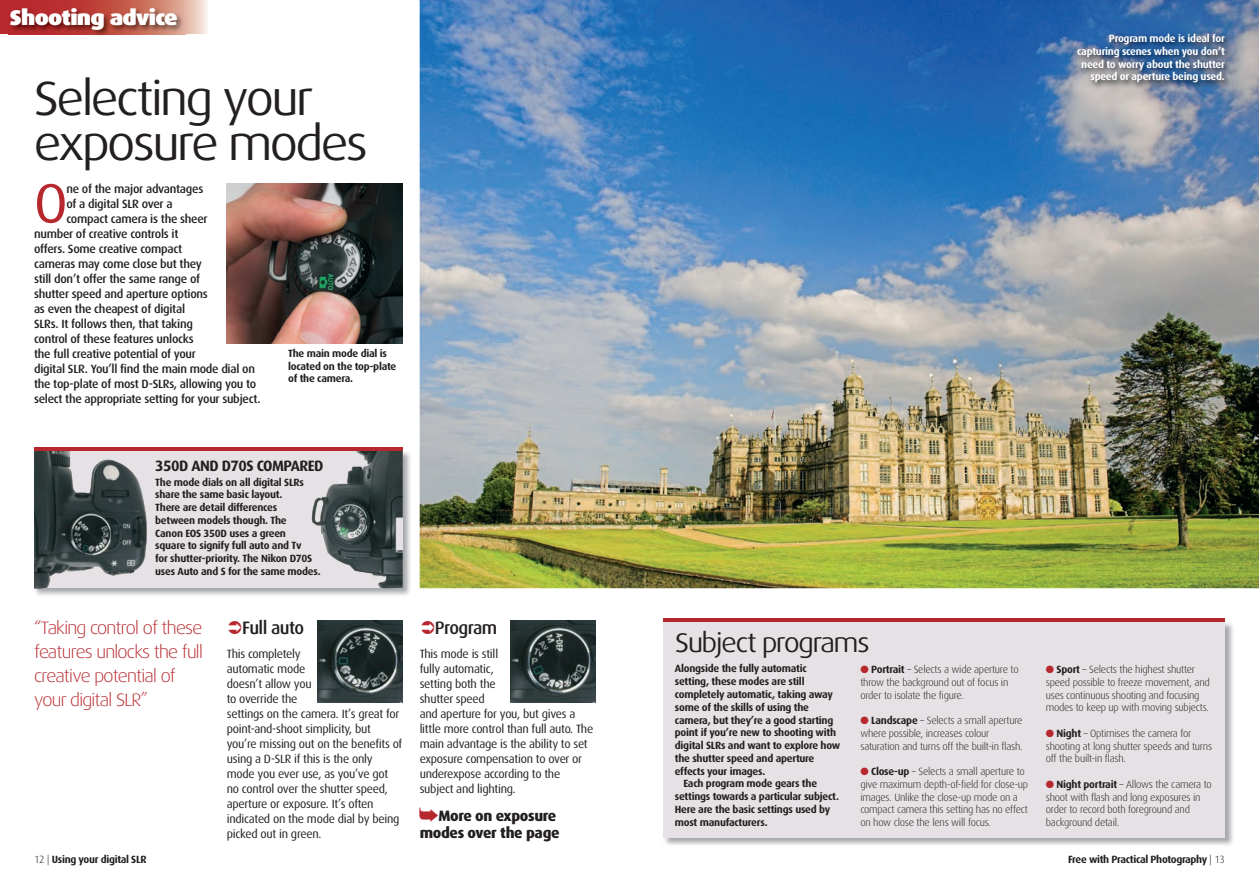
<style>
.page{position:relative;width:1259px;height:893px;background:#fff}
.page>*{position:absolute;margin:0;border:0;box-sizing:border-box;transform-origin:0 0}
.t1{font:55.65px "Dax";color:#b7282e}
.t2{font:48px/45px "Dax Wide";letter-spacing:-.045em;color:#231f20;scale:.95 1}
.t3{font:27px "Dax Wide";letter-spacing:-.045em;color:#231f20;scale:.95 1}
.t4{font:900 21.15px "Dax Wide";letter-spacing:-.035em;color:#fff;scale:.95 1}
.t5{font:300 18px/24px "Dax Wide";letter-spacing:-.045em;color:#b7282e;scale:.95 1}
.t6{font:500 18px "Dax";letter-spacing:-.035em;color:#231f20}
.t7{font:800 15px/16.5px "Dax";letter-spacing:-.025em;color:#231f20}
.t8{font:700 15px "Dax";letter-spacing:-.035em;color:#231f20}
.t9{font:12px/15px "Dax";letter-spacing:-.025em;color:#231f20}
.t10{font:500 12px "Dax";letter-spacing:-.025em;color:#231f20}
.t11{font:300 10.5px/12.8px "Dax";letter-spacing:-.025em;color:#231f20}
.t12{font:700 10.5px/12.8px "Dax";letter-spacing:-.025em;color:#231f20}
.t13{font:700 10.5px/12.8px "Dax";letter-spacing:-.025em;color:#fff;text-align:right}
.s1{font-weight:300}
.s2{color:#b7282e}
.s3{font-weight:700}
</style>
<div class="page">
<svg style="left:0;top:0;width:208px;height:34px;background:#d17a72"></svg>
<img style="left:9px;top:6px;width:176px;height:29px">
<img style="left:34px;top:452px;width:376px;height:144px">
<div style="left:34px;top:451px;width:369px;height:137px;background:#e5e1e4"></div>
<img style="left:665px;top:623px;width:568px;height:223px">
<div style="left:663px;top:622px;width:562px;height:216px;background:#e5e1e4"></div>
<img style="left:420px;top:0;width:839px;height:588px">
<img style="left:227px;top:183px;width:176px;height:160px">
<img style="left:34px;top:451px;width:113px;height:137px">
<img style="left:311px;top:451px;width:92px;height:137px">
<img style="left:510px;top:620px;width:85px;height:83px">
<img style="left:317px;top:620px;width:86px;height:83px">
<hr style="left:34px;top:448px;width:369px;height:3px;background:#b7282e">
<hr style="left:663px;top:619px;width:562px;height:3px;background:#b7282e">
<img style="left:1073px;top:30px;width:159px;height:60px">
<h3 class="t4" style="left:10px;top:6px;width:178px">Shooting advice</h3>
<h2 class="t2" style="left:34px;top:77px;width:353px">Selecting your exposure modes</h2>
<h1 class="t1" style="left:34px;top:173px;width:35px">O</h1>
<p class="t10" style="left:66px;top:182px;width:138px">ne of the major advantages</p>
<p class="t10" style="left:66px;top:197px;width:108px">of a digital SLR over a</p>
<p class="t10" style="left:66px;top:212px;width:143px">compact camera is the sheer</p>
<p class="t10" style="left:34px;top:227px;width:146px">number of creative controls it</p>
<p class="t10" style="left:34px;top:242px;width:150px">offers. Some creative compact</p>
<p class="t10" style="left:34px;top:257px;width:169px">cameras may come close but they</p>
<p class="t10" style="left:34px;top:272px;width:168px">still don’t offer the same range of</p>
<p class="t10" style="left:34px;top:287px;width:175px">shutter speed and aperture options</p>
<p class="t10" style="left:34px;top:302px;width:153px">as even the cheapest of digital</p>
<p class="t10" style="left:34px;top:317px;width:160px">SLRs. It follows then, that taking</p>
<p class="t10" style="left:34px;top:332px;width:161px">control of these features unlocks</p>
<p class="t10" style="left:34px;top:347px;width:163px">the full creative potential of your</p>
<p class="t10" style="left:34px;top:362px;width:222px">digital SLR. You’ll find the main mode dial on</p>
<p class="t10" style="left:34px;top:377px;width:224px">the top-plate of most D-SLRs, allowing you to</p>
<p class="t10" style="left:34px;top:392px;width:228px">select the appropriate setting for your subject.</p>
<p class="t12" style="left:288px;top:347px;width:110px">The main mode dial is located on the top-plate of the camera.</p>
<h3 class="t8" style="left:155px;top:457px;width:170px">350D AND D70S COMPARED</h3>
<p class="t12" style="left:155px;top:476px;width:167px">The mode dials on all digital SLRs share the same basic layout.<br>There are detail differences<br>between models though. The<br>Canon EOS 350D uses a green<br>square to signify full auto and Tv<br>for shutter-priority. The Nikon D70S uses Auto and S for the same modes.</p>
<h3 class="t5" style="left:34px;top:616px;width:179px">“Taking control of these features unlocks the full creative potential of your digital SLR”</h3>
<p class="t12" style="left:34px;top:853px;width:114px"><span class="s1">12 |</span> Using your digital SLR</p>
<h3 class="t6" style="left:242px;top:617px;width:64px">Full auto</h3>
<p class="t9" style="left:227px;top:646px;width:177px">This completely<br>automatic mode<br>doesn’t allow you<br>to override the<br>settings on the camera. It’s great for point-and-shoot simplicity, but you’re missing out on the benefits of using a D-SLR if this is the only mode you ever use, as you’ve got no control over the shutter speed, aperture or exposure. It’s often indicated on the mode dial by being picked out in green.</p>
<h3 class="t6" style="left:435px;top:617px;width:64px">Program</h3>
<p class="t9" style="left:420px;top:646px;width:175px">This mode is still<br>fully automatic,<br>setting both the<br>shutter speed<br>and aperture for you, but gives a little more control than full auto. The main advantage is the ability to set exposure compensation to over or underexpose according to the subject and lighting.</p>
<h3 class="t7" style="left:419px;top:808px;width:142px"><span class="s2">➥</span>More on exposure modes over the page</h3>
<p class="t13" style="left:1077px;top:32px;width:149px">Program mode is ideal for capturing scenes when you don’t need to worry about the shutter speed or aperture being used.</p>
<h3 class="t3" style="left:675px;top:628px;width:206px">Subject programs</h3>
<p class="t12" style="left:675px;top:662px;width:134px">Alongside the fully automatic</p>
<p class="t12" style="left:675px;top:675px;width:131px">setting, these modes are still</p>
<p class="t12" style="left:675px;top:688px;width:160px">completely automatic, taking away</p>
<p class="t12" style="left:675px;top:701px;width:136px">some of the skills of using the</p>
<p class="t12" style="left:675px;top:713px;width:160px">camera, but they’re a good starting</p>
<p class="t12" style="left:675px;top:726px;width:163px">point if you’re new to shooting with</p>
<p class="t12" style="left:675px;top:739px;width:167px">digital SLRs and want to explore how</p>
<p class="t12" style="left:675px;top:752px;width:141px">the shutter speed and aperture</p>
<p class="t12" style="left:675px;top:764px;width:92px">effects your images.</p>
<p class="t12" style="left:683px;top:777px;width:135px">Each program mode gears the</p>
<p class="t12" style="left:675px;top:790px;width:166px">settings towards a particular subject.</p>
<p class="t12" style="left:675px;top:803px;width:157px">Here are the basic settings used by</p>
<p class="t12" style="left:675px;top:815px;width:94px">most manufacturers.</p>
<p class="t11" style="left:860px;top:663px;width:160px"><span class="s2">●</span> <span class="s3">Portrait</span> – Selects a wide aperture to throw the background out of focus in order to isolate the figure.</p>
<p class="t11" style="left:860px;top:714px;width:164px"><span class="s2">●</span> <span class="s3">Landscape</span> – Selects a small aperture where possible, increases colour saturation and turns off the built-in flash.</p>
<p class="t11" style="left:860px;top:765px;width:169px"><span class="s2">●</span> <span class="s3">Close-up</span> – Selects a small aperture to give maximum depth-of-field for close-up images. Unlike the close-up mode on a compact camera this setting has no effect on how close the lens will focus.</p>
<p class="t11" style="left:1046px;top:663px;width:165px"><span class="s2">●</span> <span class="s3">Sport</span> – Selects the highest shutter speed possible to freeze movement, and uses continuous shooting and focusing modes to keep up with moving subjects.</p>
<p class="t11" style="left:1046px;top:727px;width:168px"><span class="s2">●</span> <span class="s3">Night</span> – Optimises the camera for shooting at long shutter speeds and turns off the built-in flash.</p>
<p class="t11" style="left:1046px;top:778px;width:167px"><span class="s2">●</span> <span class="s3">Night portrait</span> – Allows the camera to shoot with flash and long exposures in order to record both foreground and background detail.</p>
<p class="t12" style="left:1068px;top:853px;width:158px">Free with Practical Photography <span class="s1">| 13</span></p>
</div>
